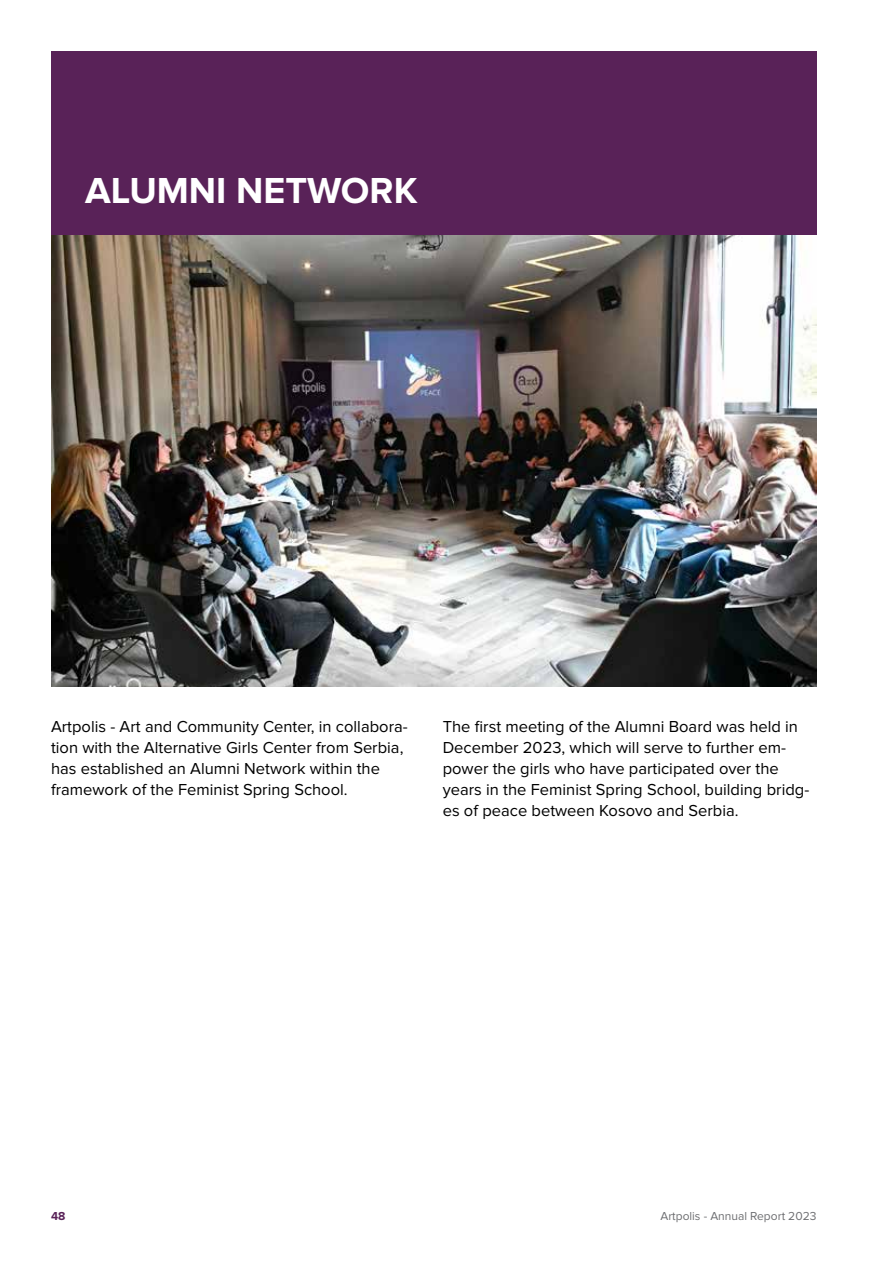
<style>
.page{position:relative;width:893px;height:1263px;background:#fff}
.page>*{position:absolute;margin:0;border:0;box-sizing:border-box;transform-origin:0 0}
.t1{font:700 37.5px "Proxima Nova";color:#fff}
.t2{font:16.5px/21px "Proxima Nova";color:#000}
.t3{font:12px "Proxima Nova";color:#6d6e71}
.t4{font:700 12px "Proxima Nova";color:#592258}
</style>
<div class="page">
<div style="left:51px;top:51px;width:765px;height:187px;background:#592258"></div>
<img style="left:51px;top:236px;width:765px;height:451px">
<h1 class="t1" style="left:85px;top:168px;width:334px">ALUMNI NETWORK</h1>
<p class="t2" style="left:51px;top:716px;width:358px">Artpolis - Art and Community Center, in collabora&shy;tion with the Alternative Girls Center from Serbia, has established an Alumni Network within the framework of the Feminist Spring School.</p>
<p class="t2" style="left:443px;top:716px;width:368px">The first meeting of the Alumni Board was held in December 2023, which will serve to further em&shy;power the girls who have participated over the years in the Feminist Spring School, building bridg&shy;es of peace between Kosovo and Serbia.</p>
<p class="t4" style="left:51px;top:1209px;width:16px">48</p>
<p class="t3" style="left:660px;top:1210px;width:157px">Artpolis - Annual Report 2023</p>
</div>
